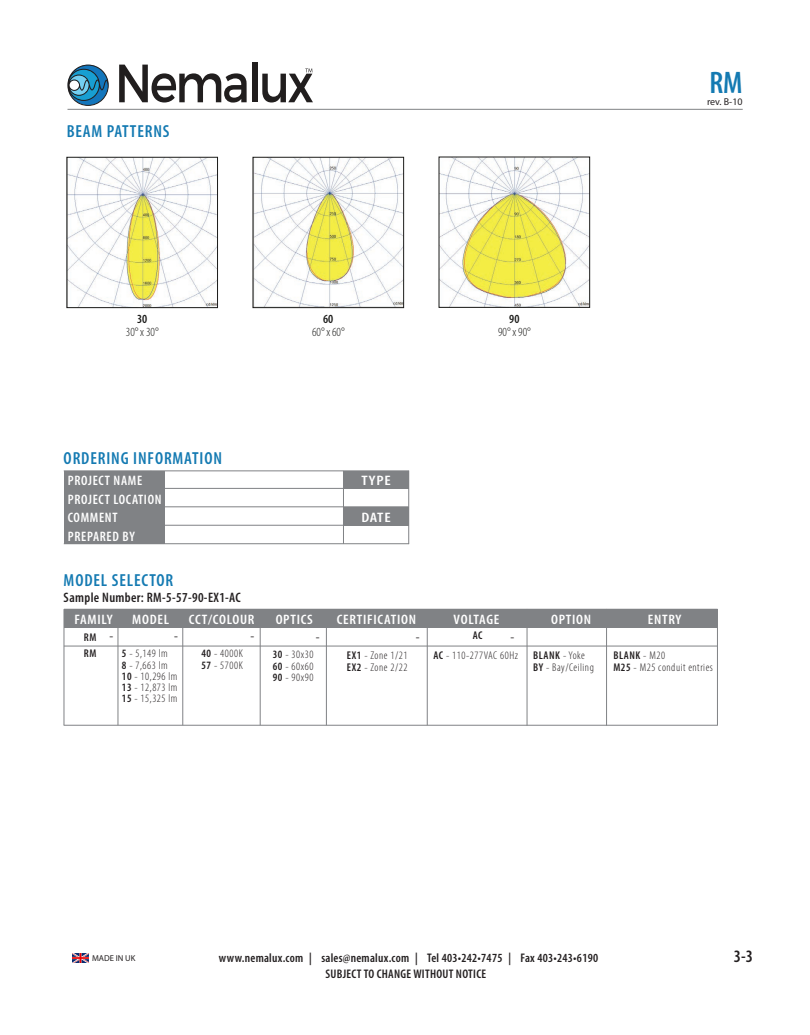
<style>
.page{position:relative;width:810px;height:1035px;background:#fff}
.page>*{position:absolute;margin:0;border:0;box-sizing:border-box;transform-origin:0 0}
.t1{font:600 condensed 31.25px "Myriad Pro";color:#147ab2}
.t2{font:600 condensed 17.5px "Myriad Pro";letter-spacing:.05em;color:#147ab2}
.t3{font:600 condensed 17.5px "Myriad Pro";color:#231f20}
.t4{font:600 condensed 13.75px "Myriad Pro";letter-spacing:.05em;color:#fff;scale:1.08 1}
.t5{font:600 condensed 13.75px/18.8px "Myriad Pro";letter-spacing:.05em;color:#fff}
.t6{font:600 condensed 13.75px "Myriad Pro";letter-spacing:.025em;color:#231f20}
.t7{font:600 condensed 13.75px "Myriad Pro";letter-spacing:.05em;color:#fff;scale:1.22 1}
.t8{font:600 condensed 12.5px/16.5px "Myriad Pro";letter-spacing:.02em;color:#231f20;text-align:center}
.t9{font:300 condensed 12.5px "Myriad Pro";color:#1b1b19}
.t10{font:600 condensed 12.5px "Myriad Pro";color:#1b1b19}
.t11{font:11.62px "Myriad Pro";color:#231f20;scale:1.08 1}
.t12{font:300 condensed 11.25px/11.2px "Myriad Pro";letter-spacing:.05em;color:#231f20}
.t13{font:600 condensed 11.25px "Myriad Pro";color:#231f20}
.t14{font:10px "Myriad Pro";color:#231f20}
.t15{font:8.5px "Myriad Pro";color:#231f20}
.s1{font-weight:600}
</style>
<div class="page">
<hr style="left:68px;top:109px;width:675px;height:1px;background:#808285">
<svg style="left:67px;top:65px;width:42px;height:41px"></svg>
<svg style="left:119px;top:65px;width:128px;height:38px"></svg>
<div style="left:252px;top:62px;width:5px;height:40px;background:#211e1e"></div>
<svg style="left:262px;top:69px;width:51px;height:34px"></svg>
<div style="left:64px;top:609px;width:653px;height:19px;background:#808285"></div>
<hr style="left:118px;top:609px;width:1px;height:116px;background:#808285">
<hr style="left:64px;top:609px;width:1px;height:116px;background:#808285">
<hr style="left:64px;top:646px;width:653px;height:1px;background:#808285">
<hr style="left:64px;top:725px;width:653px;height:1px;background:#808285">
<hr style="left:527px;top:609px;width:1px;height:117px;background:#808285">
<hr style="left:260px;top:610px;width:1px;height:115px;background:#808285">
<hr style="left:326px;top:609px;width:1px;height:116px;background:#808285">
<hr style="left:427px;top:611px;width:1px;height:114px;background:#808285">
<hr style="left:182px;top:610px;width:1px;height:115px;background:#808285">
<hr style="left:606px;top:609px;width:1px;height:117px;background:#808285">
<hr style="left:717px;top:609px;width:1px;height:117px;background:#808285">
<img style="left:73px;top:954px;width:15px;height:9px">
<div style="left:64px;top:471px;width:101px;height:73px;background:#808285"></div>
<div style="left:343px;top:471px;width:66px;height:17px;background:#808285"></div>
<div style="left:343px;top:507px;width:66px;height:18px;background:#808285"></div>
<hr style="left:64px;top:488px;width:345px;height:1px;background:#808285">
<hr style="left:64px;top:471px;width:345px;height:1px;background:#808285">
<hr style="left:64px;top:506px;width:345px;height:1px;background:#808285">
<hr style="left:64px;top:525px;width:345px;height:1px;background:#808285">
<hr style="left:64px;top:543px;width:345px;height:1px;background:#808285">
<hr style="left:343px;top:471px;width:1px;height:73px;background:#808285">
<hr style="left:408px;top:471px;width:1px;height:73px;background:#808285">
<img style="left:69px;top:159px;width:147px;height:147px">
<div style="left:67px;top:157px;width:151px;height:151px;border:1px solid #1b1b19"></div>
<img style="left:255px;top:159px;width:147px;height:147px">
<div style="left:253px;top:157px;width:151px;height:151px;border:1px solid #1b1b19"></div>
<img style="left:441px;top:159px;width:147px;height:147px">
<div style="left:439px;top:157px;width:151px;height:151px;border:1px solid #1b1b19"></div>
<h2 class="t2" style="left:67px;top:121px;width:104px">BEAM PATTERNS</h2>
<h1 class="t1" style="left:709px;top:63px;width:35px">RM</h1>
<p class="t14" style="left:707px;top:95px;width:37px">rev. B-10</p>
<p class="t10" style="left:137px;top:311px;width:12px">30</p>
<p class="t9" style="left:126px;top:324px;width:34px">30° x 30°</p>
<p class="t10" style="left:323px;top:311px;width:12px">60</p>
<p class="t9" style="left:312px;top:324px;width:34px">60° x 60°</p>
<p class="t10" style="left:509px;top:311px;width:12px">90</p>
<p class="t9" style="left:498px;top:324px;width:34px">90° x 90°</p>
<h2 class="t2" style="left:64px;top:448px;width:160px">ORDERING INFORMATION</h2>
<p class="t5" style="left:68px;top:471px;width:95px">PROJECT NAME<br>PROJECT LOCATION<br>COMMENT<br>PREPARED BY</p>
<p class="t7" style="left:361px;top:472px;width:26px">TYPE</p>
<p class="t7" style="left:361px;top:509px;width:26px">DATE</p>
<h2 class="t2" style="left:64px;top:569px;width:111px">MODEL SELECTOR</h2>
<p class="t6" style="left:64px;top:589px;width:179px">Sample Number: RM-5-57-90-EX1-AC</p>
<p class="t4" style="left:75px;top:611px;width:37px">FAMILY</p>
<p class="t4" style="left:132px;top:611px;width:36px">MODEL</p>
<p class="t4" style="left:189px;top:610px;width:62px">CCT/COLOUR</p>
<p class="t4" style="left:276px;top:611px;width:36px">OPTICS</p>
<p class="t4" style="left:337px;top:611px;width:75px">CERTIFICATION</p>
<p class="t4" style="left:454px;top:610px;width:44px">VOLTAGE</p>
<p class="t11" style="left:110px;top:629px;width:5px">-</p>
<p class="t11" style="left:174px;top:629px;width:5px">-</p>
<p class="t11" style="left:251px;top:629px;width:5px">-</p>
<p class="t11" style="left:316px;top:630px;width:5px">-</p>
<p class="t11" style="left:416px;top:630px;width:5px">-</p>
<p class="t13" style="left:84px;top:646px;width:14px">RM</p>
<p class="t12" style="left:201px;top:648px;width:43px"><span class="s1">40</span> - 4000K<br><span class="s1">57</span> - 5700K</p>
<p class="t12" style="left:347px;top:649px;width:62px;line-height:11.9px"><span class="s1">EX1</span> - Zone 1/21<br><span class="s1">EX2</span> - Zone 2/22</p>
<p class="t13" style="left:473px;top:629px;width:11px">AC</p>
<p class="t11" style="left:510px;top:630px;width:5px">-</p>
<p class="t13" style="left:84px;top:630px;width:14px">RM</p>
<p class="t12" style="left:122px;top:648px;width:47px"><span class="s1">5</span> - 5,149 lm</p>
<p class="t12" style="left:433px;top:649px;width:86px"><span class="s1">AC</span> - 110-277VAC 60Hz</p>
<p class="t12" style="left:122px;top:659px;width:57px"><span class="s1">8</span> - 7,663 lm<br><span class="s1">10</span> - 10,296 lm<br><span class="s1">13</span> - 12,873 lm<br><span class="s1">15</span> - 15,325 lm</p>
<p class="t12" style="left:273px;top:649px;width:42px;text-align:justify"><span class="s1">30</span> - 30x30<br><span class="s1">60</span> - 60x60<br><span class="s1">90</span> - 90x90</p>
<p class="t4" style="left:551px;top:610px;width:39px">OPTION</p>
<p class="t12" style="left:533px;top:649px;width:62px;line-height:11.9px"><span class="s1">BLANK</span> - Yoke<br><span class="s1">BY</span> - Bay/Ceiling</p>
<p class="t4" style="left:648px;top:610px;width:33px">ENTRY</p>
<p class="t12" style="left:613px;top:649px;width:101px;line-height:11.9px"><span class="s1">BLANK</span> - M20<br><span class="s1">M25</span> - M25 conduit entries</p>
<p class="t15" style="left:92px;top:953px;width:45px">MADE IN UK</p>
<p class="t8" style="left:219px;top:949px;width:381px">www.nemalux.com | sales@nemalux.com | Tel 403•242•7475 | Fax 403•243•6190<br>SUBJECT TO CHANGE WITHOUT NOTICE</p>
<h2 class="t3" style="left:734px;top:946px;width:20px">3-3</h2>
</div>
